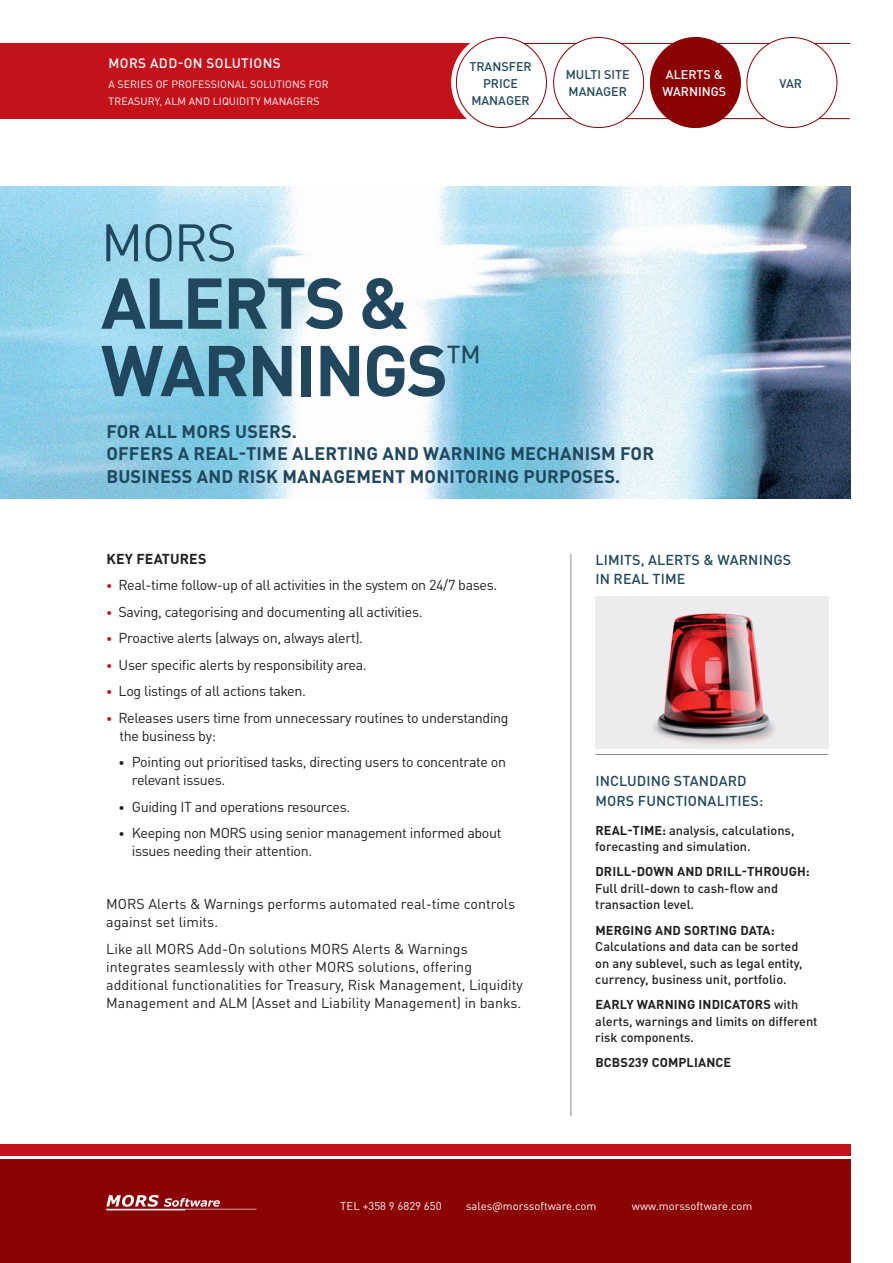
<style>
.page{position:relative;width:893px;height:1263px;background:#fff}
.page>*{position:absolute;margin:0;border:0;box-sizing:border-box;transform-origin:0 0}
.t1{font:700 70.65px/67.5px "DINOT";letter-spacing:-.03em;color:#20475d}
.t2{font:51.9px "DINOT";color:#20475d}
.t3{font:700 18px/22.5px "DINOT";letter-spacing:.01em;color:#20475d}
.t4{font:14.25px/18px "DINOT";letter-spacing:-.025em;color:#231f20}
.t5{font:14.25px/18px "DINOT";color:#231f20}
.t6{font:500 14.25px/19.5px "DINOT";letter-spacing:.01em;color:#20475d}
.t7{font:700 14.25px "DINOT";letter-spacing:.01em;color:#231f20}
.t8{font:500 13.5px "DINOT";letter-spacing:.03em;color:#fff}
.t9{font:500 12.75px/16.5px "DINOT";color:#231f20}
.t10{font:700 12.75px "DINOT";letter-spacing:.01em;color:#231f20}
.t11{font:500 12.45px/17.1px "DINOT";color:#20475d}
.t12{font:500 12.45px/17.1px "DINOT";color:#fff}
.t13{font:11.25px "DINOT";color:#fff}
.t14{font:10.5px/16.5px "DINOT";letter-spacing:.01em;color:#fff}
.s1{font-size:12px;color:#c4121a}
.s2{font-size:12px}
.s3{font-weight:700}
</style>
<div class="page">
<img style="left:0;top:186px;width:850px;height:312px">
<div style="left:0;top:1160px;width:850px;height:103px;background:#8b0202"></div>
<div style="left:0;top:1144px;width:850px;height:11px;background:#c4121a"></div>
<svg style="left:106px;top:1195px;width:151px;height:15px"></svg>
<hr style="left:570px;top:554px;width:1px;height:562px;background:#8a8c8f">
<div style="left:0;top:43px;width:513px;height:76px;background:#c4121a"></div>
<hr style="left:718px;top:43px;width:51px;height:1px;background:#8b0202">
<hr style="left:814px;top:43px;width:36px;height:1px;background:#8b0202">
<hr style="left:817px;top:118px;width:33px;height:1px;background:#8b0202">
<hr style="left:722px;top:118px;width:43px;height:1px;background:#8b0202">
<div style="left:650px;top:38px;width:90px;height:90px;background:#8b0202;border-radius:50%"></div>
<div style="left:747px;top:38px;width:90px;height:90px;background:#fff;border-radius:50%"></div>
<div style="left:548px;top:32px;width:101px;height:101px;border:10px solid #fff;border-radius:50%"></div>
<div style="left:554px;top:38px;width:90px;height:90px;background:#fff;border-radius:50%"></div>
<div style="left:451px;top:32px;width:101px;height:101px;border:10px solid #fff;border-radius:50%"></div>
<div style="left:456px;top:38px;width:90px;height:90px;background:#fff;border-radius:50%"></div>
<hr style="left:524px;top:43px;width:52px;height:1px;background:#8b0202">
<hr style="left:528px;top:118px;width:44px;height:1px;background:#8b0202">
<hr style="left:626px;top:118px;width:42px;height:1px;background:#8b0202">
<hr style="left:621px;top:43px;width:52px;height:1px;background:#8b0202">
<div style="left:595px;top:596px;width:234px;height:152px;background:#ececee"></div>
<hr style="left:595px;top:754px;width:233px;height:1px;background:#8a8c8f">
<img style="left:653px;top:613px;width:122px;height:131px">
<p class="t8" style="left:108px;top:54px;width:174px">MORS ADD-ON SOLUTIONS</p>
<p class="t14" style="left:108px;top:76px;width:222px">A SERIES OF PROFESSIONAL SOLUTIONS FOR<br>TREASURY, ALM AND LIQUIDITY MANAGERS</p>
<p class="t11" style="left:469px;top:57px;width:64px;text-align:center">TRANSFER<br>PRICE<br>MANAGER</p>
<p class="t12" style="left:662px;top:66px;width:65px">ALERTS &amp;<br>WARNINGS</p>
<p class="t11" style="left:780px;top:74px;width:24px">VAR</p>
<p class="t11" style="left:566px;top:66px;width:65px">MULTI SITE<br>MANAGER</p>
<h2 class="t2" style="left:101px;top:210px;width:137px">MORS</h2>
<h1 class="t1" style="left:101px;top:267px;width:381px">ALERTS &amp;<br>WARNINGS<sup>™</sup></h1>
<p class="t3" style="left:106px;top:420px;width:549px">FOR ALL MORS USERS.<br>OFFERS A REAL-TIME ALERTING AND WARNING MECHANISM FOR<br>BUSINESS AND RISK MANAGEMENT MONITORING PURPOSES.</p>
<p class="t7" style="left:106px;top:549px;width:102px">KEY FEATURES</p>
<p class="t4" style="left:106px;top:576px;width:392px"><span class="s1">•</span> Real-time follow-up of all activities in the system on 24/7 bases.</p>
<p class="t4" style="left:106px;top:602px;width:318px"><span class="s1">•</span> Saving, categorising and documenting all activities.</p>
<p class="t4" style="left:106px;top:629px;width:258px"><span class="s1">•</span> Proactive alerts (always on, always alert).</p>
<p class="t4" style="left:106px;top:655px;width:262px"><span class="s1">•</span> User specific alerts by responsibility area.</p>
<p class="t4" style="left:106px;top:682px;width:201px"><span class="s1">•</span> Log listings of all actions taken.</p>
<p class="t4" style="left:119px;top:708px;width:391px;text-indent:-13px"><span class="s1">•</span> Releases users time from unnecessary routines to understanding the business by:</p>
<p class="t4" style="left:132px;top:753px;width:376px;text-indent:-13px"><span class="s2">•</span> Pointing out prioritised tasks, directing users to concentrate on relevant issues.</p>
<p class="t4" style="left:119px;top:797px;width:233px"><span class="s2">•</span> Guiding IT and operations resources.</p>
<p class="t4" style="left:132px;top:824px;width:371px;text-indent:-13px"><span class="s2">•</span> Keeping non MORS using senior management informed about issues needing their attention.</p>
<p class="t5" style="left:106px;top:895px;width:410px">MORS Alerts &amp; Warnings performs automated real-time controls against set limits.</p>
<p class="t5" style="left:106px;top:939px;width:418px">Like all MORS Add-On solutions MORS Alerts &amp; Warnings integrates seamlessly with other MORS solutions, offering additional functionalities for Treasury, Risk Management, Liquidity Management and ALM (Asset and Liability Management) in banks.</p>
<p class="t6" style="left:595px;top:549px;width:197px">LIMITS, ALERTS &amp; WARNINGS<br>IN REAL TIME</p>
<p class="t6" style="left:595px;top:771px;width:169px">INCLUDING STANDARD<br>MORS FUNCTIONALITIES:</p>
<p class="t9" style="left:595px;top:822px;width:201px"><span class="s3">REAL-TIME:</span> analysis, calculations, forecasting and simulation.</p>
<p class="t10" style="left:595px;top:863px;width:216px">DRILL-DOWN AND DRILL-THROUGH:</p>
<p class="t9" style="left:595px;top:880px;width:184px">Full drill-down to cash-flow and transaction level.</p>
<p class="t10" style="left:595px;top:921px;width:181px">MERGING AND SORTING DATA:</p>
<p class="t9" style="left:595px;top:938px;width:209px">Calculations and data can be sorted on any sublevel, such as legal entity, currency, business unit, portfolio.</p>
<p class="t9" style="left:595px;top:996px;width:224px"><span class="s3">EARLY WARNING INDICATORS</span> with alerts, warnings and limits on different risk components.</p>
<p class="t10" style="left:595px;top:1054px;width:137px">BCBS239 COMPLIANCE</p>
<p class="t13" style="left:340px;top:1199px;width:103px">TEL +358 9 6829 650</p>
<p class="t13" style="left:466px;top:1199px;width:132px">sales@morssoftware.com</p>
<p class="t13" style="left:632px;top:1199px;width:122px">www.morssoftware.com</p>
</div>
